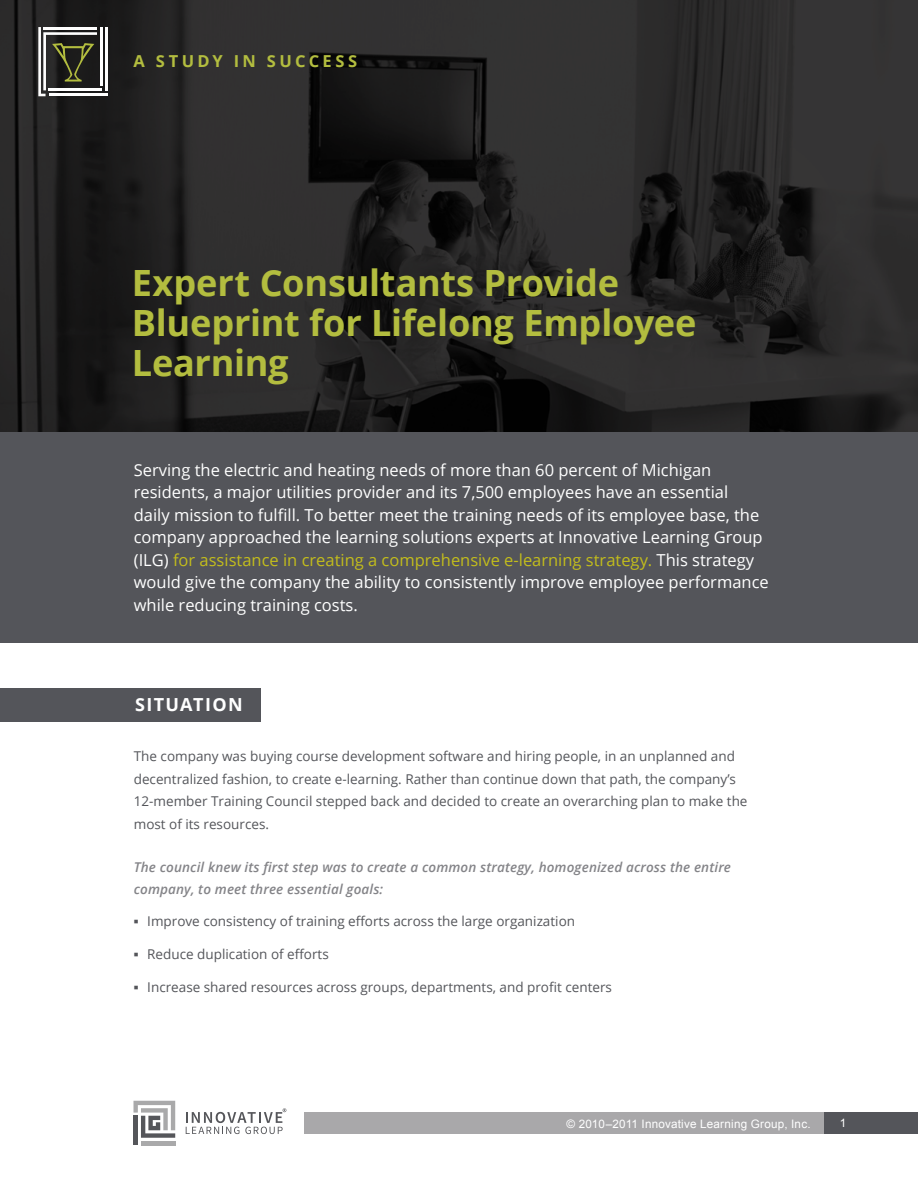
<style>
.page{position:relative;width:918px;height:1188px;background:#fff}
.page>*{position:absolute;margin:0;border:0;box-sizing:border-box;transform-origin:0 0}
.Story_Title{font:700 36.15px/40.2px "Open Sans";letter-spacing:-.005em;color:#b3bd3f}
.Tab{font:700 18px "Open Sans";letter-spacing:.075em;color:#fff}
.Intro{font:16.5px/22.5px "Open Sans";color:#fff}
.t1{font:700 16.5px "Open Sans";letter-spacing:.205em;color:#b3bd3f}
.Body{font:13.5px/22.5px "Open Sans";color:#54555a}
.Emphasis{font:italic 600 13.5px/22.5px "Open Sans";letter-spacing:.01em;color:#848488}
.t2{font:11.7px "Arial";letter-spacing:.02em;color:#fff}
.s1{color:#c3bd1c}
.s2{font-family:"Arial";font-weight:700}
</style>
<div class="page">
<svg style="left:0;top:0;width:918px;height:432px;background:#252525"></svg>
<div style="left:304px;top:1112px;width:614px;height:22px;background:#a9a8aa"></div>
<hr style="left:141px;top:1141px;width:34px;height:4px;background:#a9a9aa">
<hr style="left:134px;top:1116px;width:4px;height:29px;background:#55565a">
<svg style="left:134px;top:1101px;width:41px;height:37px"></svg>
<svg style="left:186px;top:1108px;width:100px;height:26px"></svg>
<div style="left:825px;top:1112px;width:93px;height:22px;background:#54555a"></div>
<div style="left:0;top:688px;width:260px;height:34px;background:#54555a"></div>
<div style="left:0;top:432px;width:918px;height:210px;background:#54555a"></div>
<hr style="left:49px;top:89px;width:53px;height:2px;background:#fff">
<hr style="left:49px;top:94px;width:58px;height:2px;background:#fff">
<hr style="left:100px;top:27px;width:2px;height:59px;background:#fff">
<hr style="left:105px;top:27px;width:3px;height:64px;background:#fff">
<svg style="left:38px;top:27px;width:59px;height:69px"></svg>
<p class="t1" style="left:134px;top:49px;width:225px">A STUDY IN SUCCESS</p>
<p class="Story_Title" style="left:132px;top:262px;width:566px">Expert Consultants Provide<br>Blueprint for Lifelong Employee<br>Learning</p>
<p class="Intro" style="left:134px;top:458px;width:637px">Serving the electric and heating needs of more than 60 percent of Michigan residents, a major utilities provider and its 7,500 employees have an essential<br>daily mission to fulfill. To better meet the training needs of its employee base, the company approached the learning solutions experts at Innovative Learning Group (ILG) <span class="s1">for assistance in creating a comprehensive e-learning strategy.</span> This strategy would give the company the ability to consistently improve employee performance while reducing training costs.</p>
<p class="Tab" style="left:135px;top:692px;width:109px">SITUATION</p>
<p class="Body" style="left:134px;top:745px;width:615px">The company was buying course development software and hiring people, in an unplanned and decentralized fashion, to create e-learning. Rather than continue down that path, the company’s 12-member Training Council stepped back and decided to create an overarching plan to make the most of its resources.</p>
<p class="Emphasis" style="left:134px;top:855px;width:599px">The council knew its first step was to create a common strategy, homogenized across the entire company, to meet three essential goals:</p>
<p class="Body" style="left:134px;top:909px;width:443px"><span class="s2">▪</span> Improve consistency of training efforts across the large organization</p>
<p class="Body" style="left:134px;top:942px;width:197px"><span class="s2">▪</span> Reduce duplication of efforts</p>
<p class="Body" style="left:134px;top:975px;width:480px"><span class="s2">▪</span> Increase shared resources across groups, departments, and profit centers</p>
<p class="t2" style="left:567px;top:1116px;width:246px">© 2010‒2011 Innovative Learning Group, Inc.</p>
<p class="t2" style="left:840px;top:1116px;width:8px">1</p>
</div>
